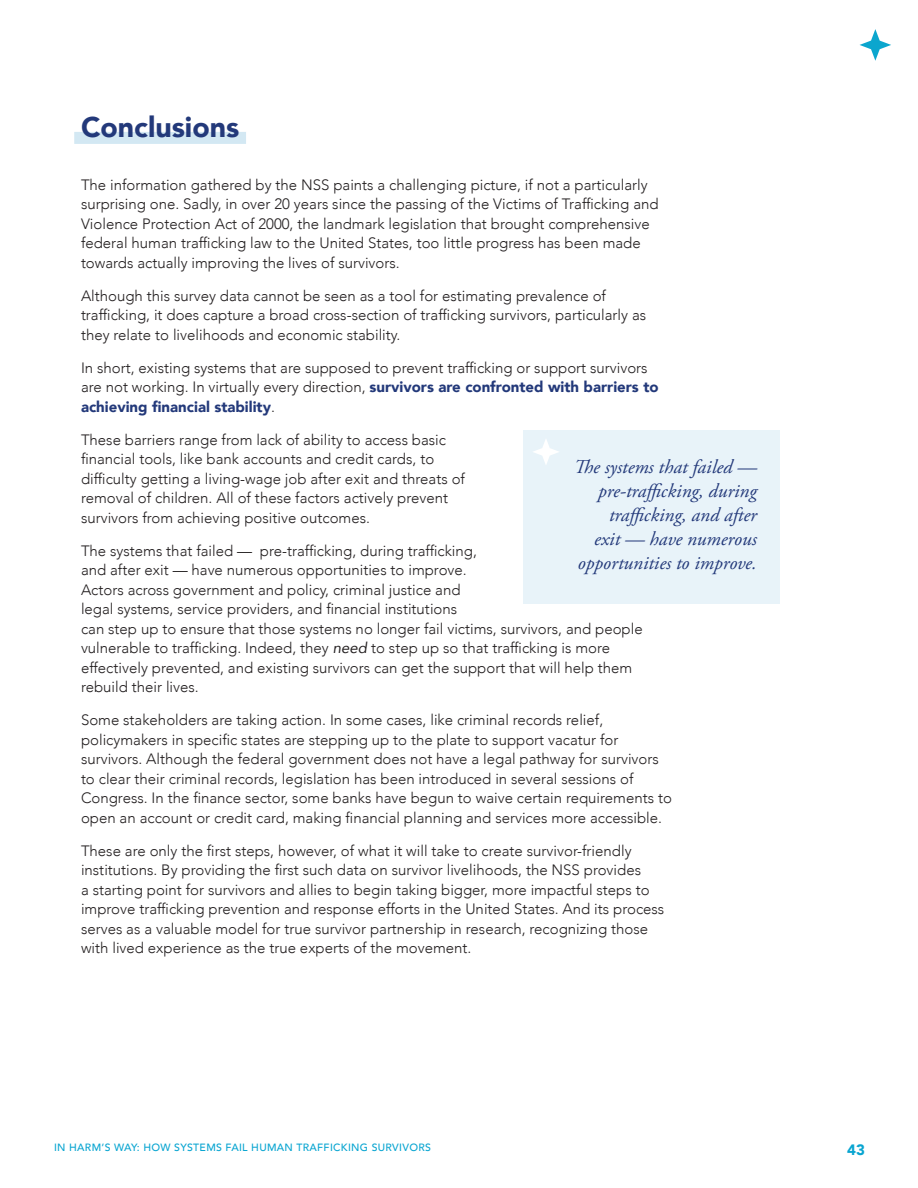
<style>
.page{position:relative;width:918px;height:1188px;background:#fff}
.page>*{position:absolute;margin:0;border:0;box-sizing:border-box;transform-origin:0 0}
.t1{font:900 28.5px "Avenir";color:#23397a}
.PullQuote{font:italic 19.5px/24px "Adobe Garamond Pro";color:#23397a;text-align:right}
.Body{font:300 15px/19.5px "Avenir";color:#231f20}
.t2{font:900 15px "Avenir";color:#09a5d1}
.t3{font:500 10.5px "Avenir";letter-spacing:.03em;color:#09a5d1}
.s1{font-weight:900;color:#23397a}
.s2{font-weight:400;font-style:italic}
</style>
<div class="page">
<svg style="left:859px;top:29px;width:32px;height:32px"></svg>
<div style="left:524px;top:430px;width:256px;height:174px;background:#e8f3f9"></div>
<svg style="left:533px;top:439px;width:26px;height:25px"></svg>
<div style="left:74px;top:132px;width:172px;height:12px;background:#d3e8f3"></div>
<h1 class="t1" style="left:81px;top:102px;width:160px">Conclusions</h1>
<p class="Body" style="left:81px;top:175px;width:579px">The information gathered by the NSS paints a challenging picture, if not a particularly surprising one. Sadly, in over 20 years since the passing of the Victims of Trafficking and Violence Protection Act of 2000, the landmark legislation that brought comprehensive federal human trafficking law to the United States, too little progress has been made towards actually improving the lives of survivors.</p>
<p class="Body" style="left:81px;top:286px;width:567px">Although this survey data cannot be seen as a tool for estimating prevalence of trafficking, it does capture a broad cross-section of trafficking survivors, particularly as they relate to livelihoods and economic stability.</p>
<p class="Body" style="left:81px;top:358px;width:579px">In short, existing systems that are supposed to prevent trafficking or support survivors are not working. In virtually every direction, <span class="s1">survivors are confronted with barriers to achieving financial stability</span>.</p>
<p class="Body" style="left:81px;top:430px;width:386px">These barriers range from lack of ability to access basic financial tools, like bank accounts and credit cards, to difficulty getting a living-wage job after exit and threats of removal of children. All of these factors actively prevent survivors from achieving positive outcomes.</p>
<p class="Body" style="left:81px;top:541px;width:563px">The systems that failed — pre-trafficking, during trafficking,<br>and after exit — have numerous opportunities to improve.<br>Actors across government and policy, criminal justice and<br>legal systems, service providers, and financial institutions<br>can step up to ensure that those systems no longer fail victims, survivors, and people vulnerable to trafficking. Indeed, they <span class="s2">need</span> to step up so that trafficking is more effectively prevented, and existing survivors can get the support that will help them rebuild their lives.</p>
<p class="Body" style="left:81px;top:710px;width:592px">Some stakeholders are taking action. In some cases, like criminal records relief, policymakers in specific states are stepping up to the plate to support vacatur for survivors. Although the federal government does not have a legal pathway for survivors to clear their criminal records, legislation has been introduced in several sessions of Congress. In the finance sector, some banks have begun to waive certain requirements to open an account or credit card, making financial planning and services more accessible.</p>
<p class="Body" style="left:81px;top:841px;width:585px">These are only the first steps, however, of what it will take to create survivor-friendly institutions. By providing the first such data on survivor livelihoods, the NSS provides<br>a starting point for survivors and allies to begin taking bigger, more impactful steps to improve trafficking prevention and response efforts in the United States. And its process serves as a valuable model for true survivor partnership in research, recognizing those with lived experience as the true experts of the movement.</p>
<p class="PullQuote" style="left:574px;top:455px;width:185px">The systems that failed — pre-trafficking, during trafficking, and after<br>exit — have numerous opportunities to improve.</p>
<p class="t3" style="left:54px;top:1138px;width:378px">IN HARM’S WAY: HOW SYSTEMS FAIL HUMAN TRAFFICKING SURVIVORS</p>
<p class="t2" style="left:847px;top:1137px;width:19px">43</p>
</div>
